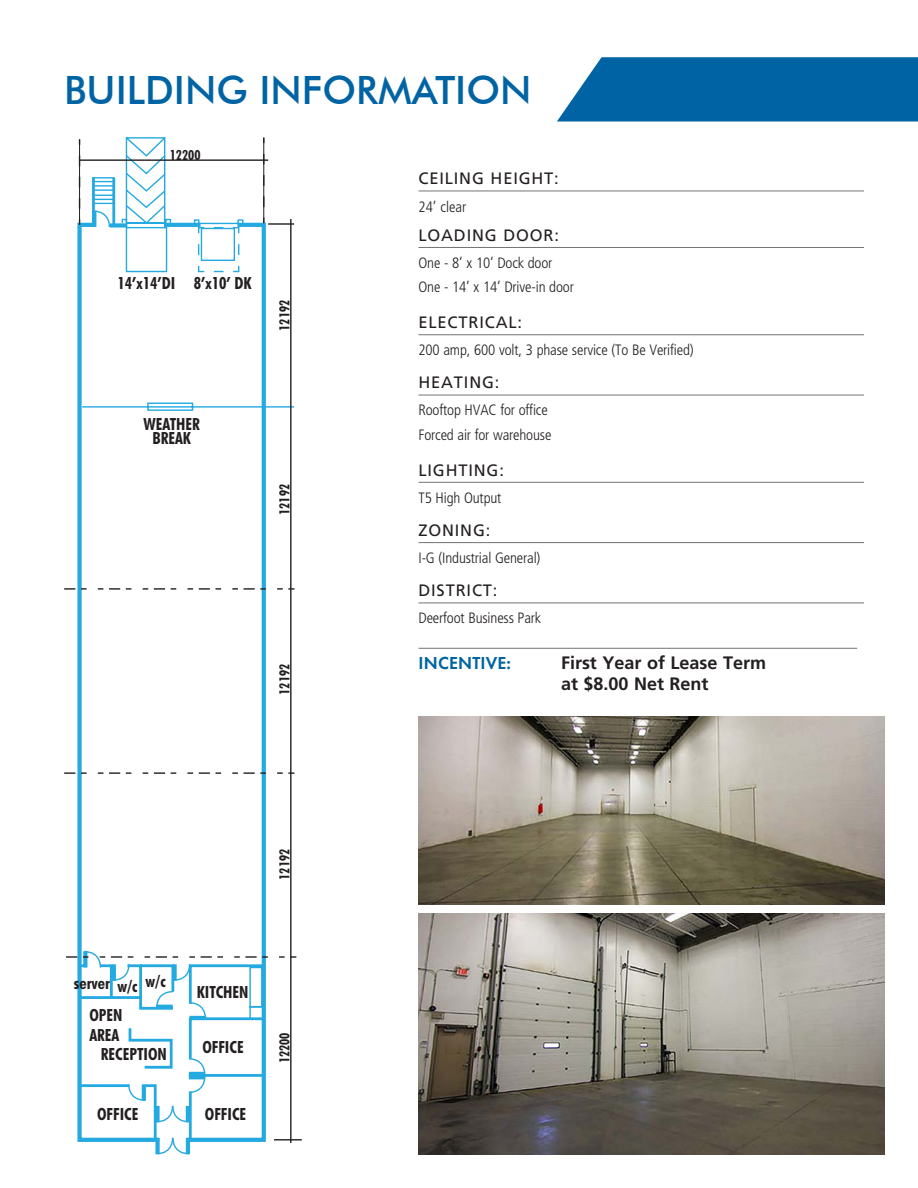
<style>
.page{position:relative;width:918px;height:1188px;background:#fff}
.page>*{position:absolute;margin:0;border:0;box-sizing:border-box;transform-origin:0 0}
.t1{font:500 39px "Futura BT";color:#0064a4}
.Property_Info_-_Head{font:700 18px/21px "Frutiger";color:#231f20}
.Property_Info_-_Head-2{font:600 18px "Futura PT";letter-spacing:.01em;color:#0165a2}
.t2{font:700 condensed 16.8px/14px "Futura BT";color:#231f20;text-align:center}
.Subheader{font:16.5px "Frutiger";letter-spacing:.05em;color:#231f20}
.Body_Text{font:300 condensed 15px "Frutiger";letter-spacing:-.01em;color:#231f20}
.Property_Info_-_Body{font:300 condensed 15px "Frutiger";color:#231f20}
.t3{font:700 condensed 13.95px "Futura BT";color:#231f20}
</style>
<div class="page">
<img style="left:418px;top:913px;width:466px;height:242px">
<img style="left:418px;top:717px;width:466px;height:188px">
<svg style="left:557px;top:57px;width:361px;height:65px;background:#126faa"></svg>
<hr style="left:418px;top:191px;width:446px;height:1px;background:#767372">
<hr style="left:418px;top:247px;width:446px;height:1px;background:#767372">
<hr style="left:418px;top:334px;width:446px;height:1px;background:#767372">
<hr style="left:418px;top:395px;width:446px;height:1px;background:#767372">
<hr style="left:418px;top:482px;width:446px;height:1px;background:#767372">
<hr style="left:418px;top:542px;width:446px;height:1px;background:#767372">
<hr style="left:418px;top:603px;width:446px;height:1px;background:#767372">
<hr style="left:418px;top:648px;width:439px;height:1px;background:#767372">
<svg style="left:77px;top:207px;width:189px;height:743px"></svg>
<svg style="left:81px;top:137px;width:214px;height:275px"></svg>
<hr style="left:274px;top:1139px;width:28px;height:2px;background:#231f20">
<hr style="left:290px;top:219px;width:2px;height:924px;background:#231f20">
<hr style="left:268px;top:223px;width:26px;height:2px;background:#231f20">
<hr style="left:80px;top:159px;width:188px;height:2px;background:#231f20">
<svg style="left:79px;top:156px;width:1px;height:69px"></svg>
<svg style="left:263px;top:154px;width:1px;height:58px"></svg>
<svg style="left:64px;top:588px;width:230px;height:2px"></svg>
<svg style="left:64px;top:772px;width:230px;height:2px"></svg>
<svg style="left:66px;top:950px;width:230px;height:205px"></svg>
<p class="t1" style="left:64px;top:66px;width:469px">BUILDING INFORMATION</p>
<p class="t3" style="left:170px;top:147px;width:32px">12200</p>
<p class="t2" style="left:117px;top:276px;width:136px">14’x14’DI 8’x10’ DK</p>
<p class="t3" style="left:276px;top:331px;width:32px;rotate:-90deg">12192</p>
<p class="t2" style="left:143px;top:417px;width:58px">WEATHER<br>BREAK</p>
<p class="t3" style="left:276px;top:515px;width:32px;rotate:-90deg">12192</p>
<p class="t3" style="left:276px;top:695px;width:32px;rotate:-90deg">12192</p>
<p class="t3" style="left:276px;top:880px;width:32px;rotate:-90deg">12192</p>
<p class="t2" style="left:74px;top:976px;width:93px">server w/c w/c</p>
<p class="t2" style="left:89px;top:1008px;width:35px">OPEN</p>
<p class="t2" style="left:89px;top:1028px;width:32px">AREA</p>
<p class="t2" style="left:101px;top:1047px;width:68px">RECEPTION</p>
<p class="t2" style="left:197px;top:984px;width:53px">KITCHEN</p>
<p class="t2" style="left:202px;top:1040px;width:43px">OFFICE</p>
<p class="t2" style="left:97px;top:1107px;width:43px">OFFICE</p>
<p class="t2" style="left:205px;top:1107px;width:43px">OFFICE</p>
<p class="t3" style="left:276px;top:1063px;width:32px;rotate:-90deg">12200</p>
<p class="Subheader" style="left:418px;top:169px;width:142px">CEILING HEIGHT:</p>
<p class="Property_Info_-_Body" style="left:418px;top:198px;width:49px">24’ clear</p>
<p class="Subheader" style="left:418px;top:225px;width:142px">LOADING DOOR:</p>
<p class="Body_Text" style="left:418px;top:254px;width:135px">One - 8’ x 10’ Dock door</p>
<p class="Body_Text" style="left:418px;top:279px;width:157px">One - 14’ x 14’ Drive-in door</p>
<p class="Subheader" style="left:418px;top:313px;width:105px">ELECTRICAL:</p>
<p class="Body_Text" style="left:418px;top:341px;width:277px">200 amp, 600 volt, 3 phase service (To Be Verified)</p>
<p class="Subheader" style="left:418px;top:373px;width:82px">HEATING:</p>
<p class="Body_Text" style="left:418px;top:402px;width:131px">Rooftop HVAC for office</p>
<p class="Body_Text" style="left:418px;top:426px;width:134px">Forced air for warehouse</p>
<p class="Subheader" style="left:418px;top:460px;width:87px">LIGHTING:</p>
<p class="Body_Text" style="left:418px;top:489px;width:84px">T5 High Output</p>
<p class="Subheader" style="left:418px;top:520px;width:73px">ZONING:</p>
<p class="Body_Text" style="left:418px;top:549px;width:123px">I-G (Industrial General)</p>
<p class="Subheader" style="left:418px;top:581px;width:81px">DISTRICT:</p>
<p class="Body_Text" style="left:418px;top:609px;width:124px">Deerfoot Business Park</p>
<p class="Property_Info_-_Head-2" style="left:419px;top:652px;width:94px">INCENTIVE:</p>
<p class="Property_Info_-_Head" style="left:561px;top:652px;width:207px">First Year of Lease Term at $8.00 Net Rent</p>
</div>
